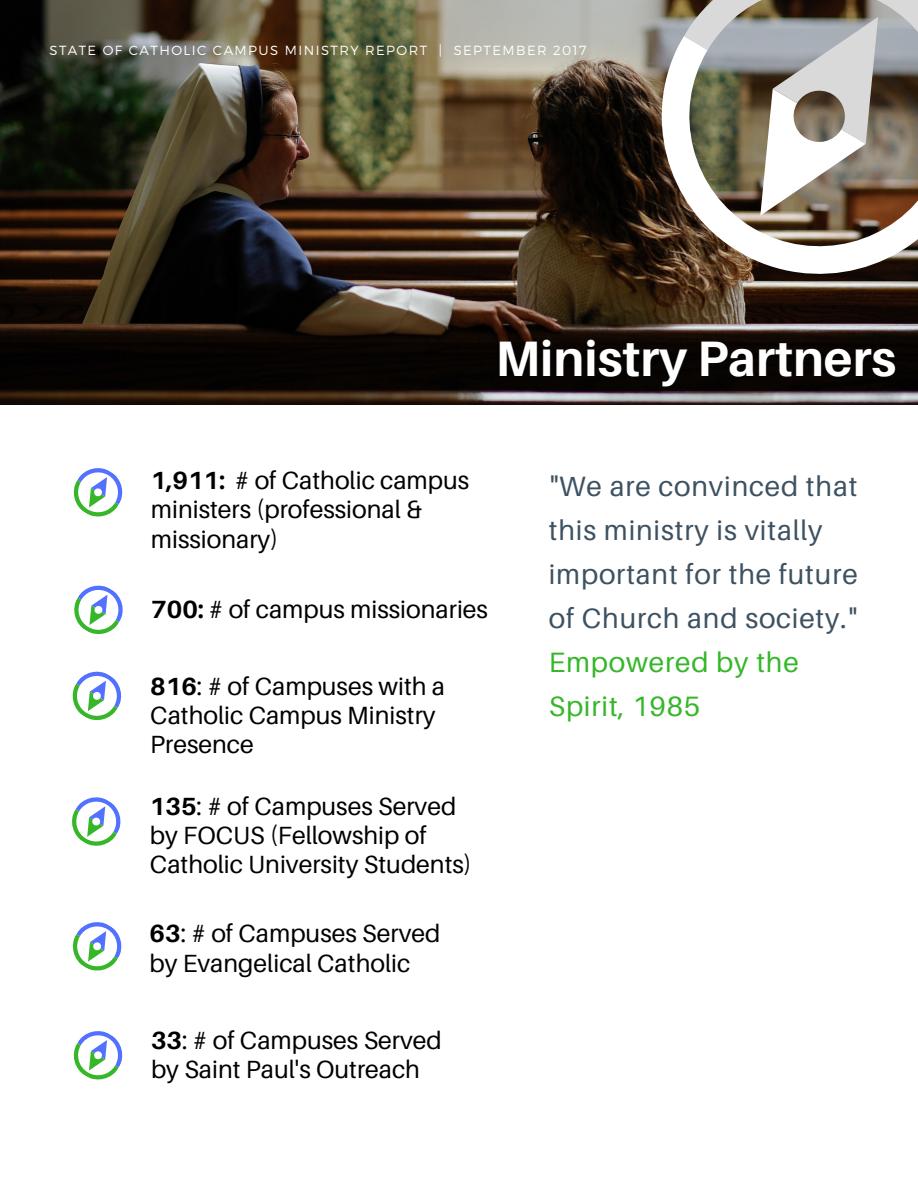
<style>
.page{position:relative;width:918px;height:1188px;background:#fff}
.page>*{position:absolute;margin:0;border:0;box-sizing:border-box;transform-origin:0 0}
.t1{font:700 49.8px "Aileron";color:#fff}
.t2{font:28.05px/43.8px "Aileron";letter-spacing:.03em;color:#3d5160}
.t3{font:28.05px/43.8px "Aileron";letter-spacing:.03em;color:#35b729}
.t4{font:24.9px/29.2px "Aileron";color:#000}
.t5{font:300 13.2px "Montserrat";letter-spacing:.11em;color:#fff}
.s1{font-weight:700}
</style>
<div class="page">
<img style="left:0;top:0;width:918px;height:405px">
<svg style="left:684px;top:0;width:234px;height:36px;background:#928f89"></svg>
<img style="left:603px;top:36px;width:315px;height:296px">
<svg style="left:72px;top:671px;width:50px;height:50px"></svg>
<svg style="left:73px;top:1031px;width:50px;height:49px"></svg>
<svg style="left:72px;top:922px;width:50px;height:49px"></svg>
<svg style="left:72px;top:797px;width:49px;height:49px"></svg>
<svg style="left:73px;top:468px;width:50px;height:49px"></svg>
<svg style="left:74px;top:585px;width:49px;height:50px"></svg>
<p class="t5" style="left:50px;top:42px;width:538px">STATE OF CATHOLIC CAMPUS MINISTRY REPORT | SEPTEMBER 2017</p>
<h1 class="t1" style="left:496px;top:327px;width:402px">Ministry Partners</h1>
<p class="t4" style="left:151px;top:465px;width:320px"><span class="s1">1,911:</span> # of Catholic campus ministers (professional &amp; missionary)</p>
<p class="t4" style="left:151px;top:595px;width:338px"><span class="s1">700:</span> # of campus missionaries</p>
<p class="t4" style="left:150px;top:671px;width:296px"><span class="s1">816</span>: # of Campuses with a<br>Catholic Campus Ministry<br>Presence</p>
<p class="t4" style="left:150px;top:791px;width:323px"><span class="s1">135</span>: # of Campuses Served by FOCUS (Fellowship of<br>Catholic University Students)</p>
<p class="t4" style="left:150px;top:918px;width:292px"><span class="s1">63</span>: # of Campuses Served by Evangelical Catholic</p>
<p class="t4" style="left:151px;top:1025px;width:292px"><span class="s1">33</span>: # of Campuses Served by Saint Paul's Outreach</p>
<p class="t2" style="left:549px;top:464px;width:311px">"We are convinced that this ministry is vitally important for the future of Church and society."</p>
<p class="t3" style="left:549px;top:640px;width:252px">Empowered by the<br>Spirit, 1985</p>
</div>
